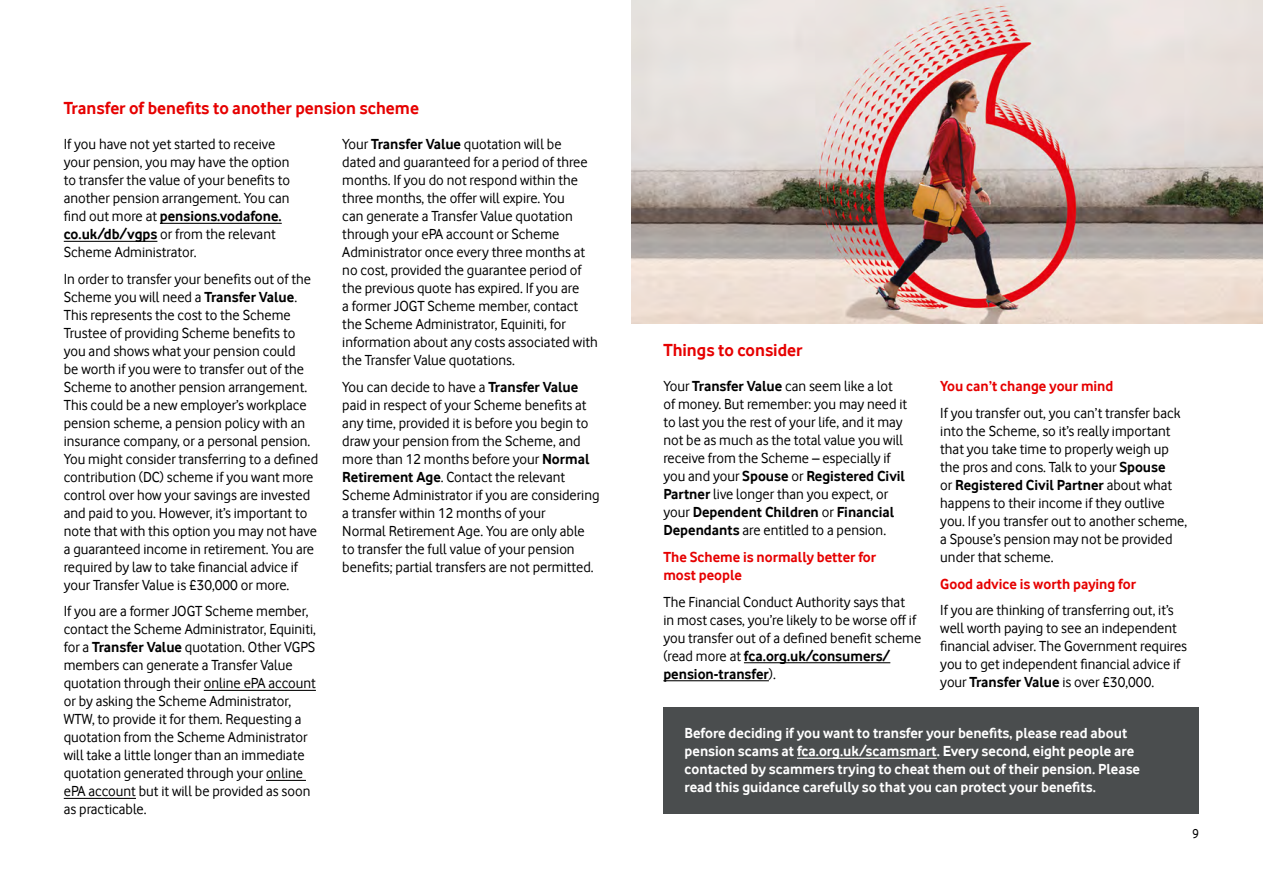
<style>
.page{position:relative;width:1263px;height:893px;background:#fff}
.page>*{position:absolute;margin:0;border:0;box-sizing:border-box;transform-origin:0 0}
.t1{font:700 18px "Vodafone Rg";color:#e60000}
.t2{font:15px/18px "Vodafone Rg";color:#000}
.t3{font:700 15px/18px "Vodafone Rg";color:#fff}
.t4{font:700 15px/18px "Vodafone Rg";color:#e60000}
.t5{font:13.5px "Vodafone Rg";color:#000}
.s1{font-weight:700}
</style>
<div class="page">
<hr style="left:160px;top:223px;width:122px;height:1px;background:#000">
<hr style="left:64px;top:241px;width:93px;height:1px;background:#000">
<hr style="left:204px;top:690px;width:112px;height:1px;background:#000">
<hr style="left:266px;top:780px;width:40px;height:1px;background:#000">
<hr style="left:64px;top:798px;width:72px;height:1px;background:#000">
<hr style="left:744px;top:662px;width:146px;height:1px;background:#000">
<hr style="left:663px;top:680px;width:106px;height:1px;background:#000">
<div style="left:663px;top:707px;width:536px;height:106px;background:#4a4d4e"></div>
<hr style="left:797px;top:758px;width:140px;height:1px;background:#fff">
<img style="left:631px;top:0;width:632px;height:323px">
<p class="t1" style="left:64px;top:98px;width:357px">Transfer of benefits to another pension scheme</p>
<p class="t2" style="left:64px;top:135px;width:228px">If you have not yet started to receive your pension, you may have the option to transfer the value of your benefits to another pension arrangement. You can find out more at <span class="s1">pensions.vodafone. co.uk/db/vgps</span> or from the relevant Scheme Administrator.</p>
<p class="t2" style="left:64px;top:269px;width:256px">In order to transfer your benefits out of the Scheme you will need a <span class="s1">Transfer Value</span>.<br>This represents the cost to the Scheme Trustee of providing Scheme benefits to you and shows what your pension could<br>be worth if you were to transfer out of the Scheme to another pension arrangement.<br>This could be a new employer’s workplace pension scheme, a pension policy with an insurance company, or a personal pension.<br>You might consider transferring to a defined contribution (DC) scheme if you want more control over how your savings are invested and paid to you. However, it’s important to note that with this option you may not have a guaranteed income in retirement. You are required by law to take financial advice if your Transfer Value is £30,000 or more.</p>
<p class="t2" style="left:64px;top:602px;width:254px">If you are a former JOGT Scheme member, contact the Scheme Administrator, Equiniti, for a <span class="s1">Transfer Value</span> quotation. Other VGPS members can generate a Transfer Value quotation through their online ePA account or by asking the Scheme Administrator, WTW, to provide it for them. Requesting a quotation from the Scheme Administrator will take a little longer than an immediate quotation generated through your online ePA account but it will be provided as soon as practicable.</p>
<p class="t2" style="left:342px;top:135px;width:257px">Your <span class="s1">Transfer Value</span> quotation will be dated and guaranteed for a period of three months. If you do not respond within the three months, the offer will expire. You<br>can generate a Transfer Value quotation through your ePA account or Scheme Administrator once every three months at no cost, provided the guarantee period of the previous quote has expired. If you are<br>a former JOGT Scheme member, contact the Scheme Administrator, Equiniti, for information about any costs associated with the Transfer Value quotations.</p>
<p class="t2" style="left:342px;top:377px;width:259px">You can decide to have a <span class="s1">Transfer Value </span>paid in respect of your Scheme benefits at any time, provided it is before you begin to draw your pension from the Scheme, and more than 12 months before your <span class="s1">Normal Retirement Age</span>. Contact the relevant Scheme Administrator if you are considering a transfer within 12 months of your<br>Normal Retirement Age. You are only able to transfer the full value of your pension benefits; partial transfers are not permitted.</p>
<p class="t1" style="left:663px;top:340px;width:141px">Things to consider</p>
<p class="t2" style="left:663px;top:377px;width:245px">Your <span class="s1">Transfer Value</span> can seem like a lot of money. But remember: you may need it to last you the rest of your life, and it may not be as much as the total value you will receive from the Scheme – especially if you and your <span class="s1">Spouse</span> or <span class="s1">Registered Civil Partner</span> live longer than you expect, or your <span class="s1">Dependent Children</span> or <span class="s1">Financial Dependants</span> are entitled to a pension.</p>
<p class="t4" style="left:663px;top:548px;width:214px">The Scheme is normally better for most people</p>
<p class="t2" style="left:663px;top:592px;width:259px">The Financial Conduct Authority says that<br>in most cases, you’re likely to be worse off if you transfer out of a defined benefit scheme (read more at <span class="s1">fca.org.uk/consumers/ pension-transfer</span>).</p>
<p class="t4" style="left:940px;top:377px;width:175px">You can’t change your mind</p>
<p class="t2" style="left:940px;top:404px;width:248px">If you transfer out, you can’t transfer back into the Scheme, so it’s really important that you take time to properly weigh up the pros and cons. Talk to your <span class="s1">Spouse<br></span>or <span class="s1">Registered Civil Partner</span> about what happens to their income if they outlive you. If you transfer out to another scheme, a Spouse’s pension may not be provided under that scheme.</p>
<p class="t4" style="left:940px;top:574px;width:197px">Good advice is worth paying for</p>
<p class="t2" style="left:940px;top:601px;width:248px">If you are thinking of transferring out, it’s well worth paying to see an independent financial adviser. The Government requires you to get independent financial advice if your <span class="s1">Transfer Value</span> is over £30,000.</p>
<p class="t3" style="left:685px;top:724px;width:457px">Before deciding if you want to transfer your benefits, please read about pension scams at fca.org.uk/scamsmart. Every second, eight people are contacted by scammers trying to cheat them out of their pension. Please read this guidance carefully so that you can protect your benefits.</p>
<p class="t5" style="left:1192px;top:826px;width:8px">9</p>
</div>
